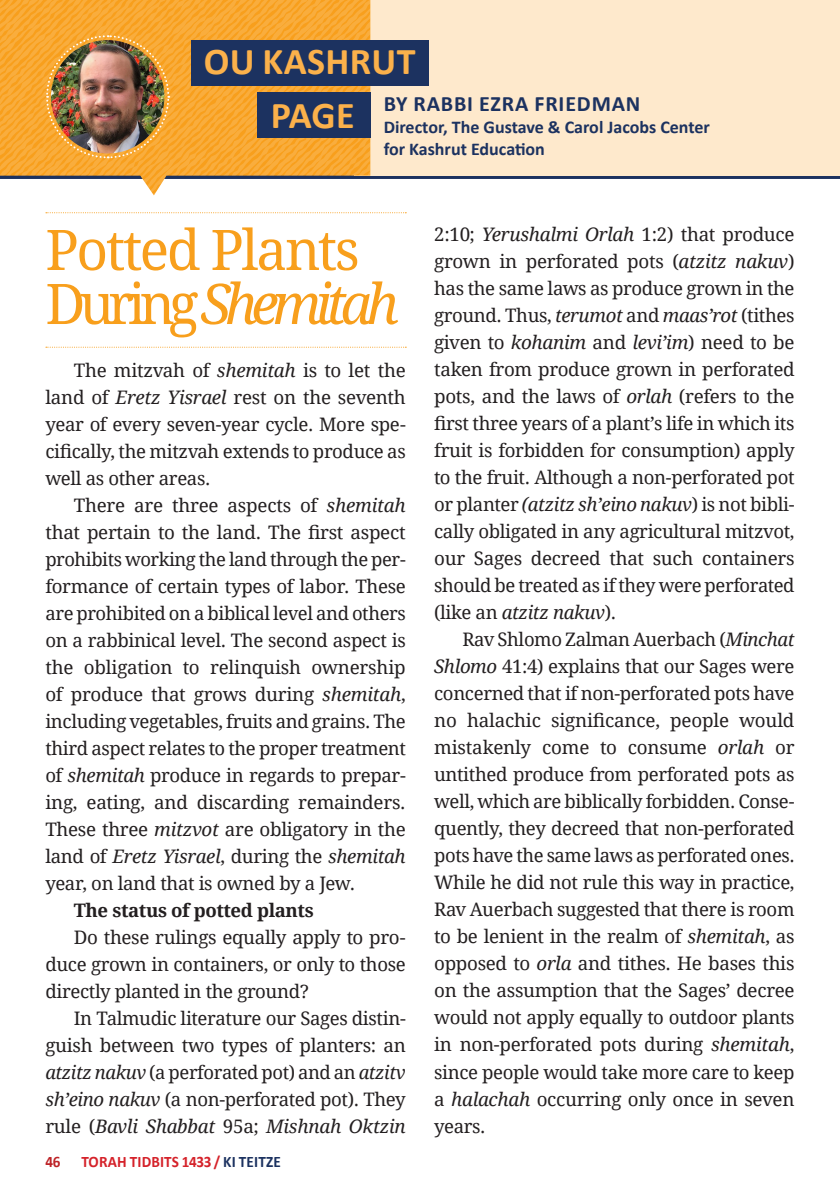
<style>
.page{position:relative;width:840px;height:1191px;background:#fff}
.page>*{position:absolute;margin:0;border:0;box-sizing:border-box;transform-origin:0 0}
.headline{font:56px/54px "Droid Serif";letter-spacing:-.04em;color:#f89f1c}
.t1{font:700 38px "Calibri";letter-spacing:.01em;color:#fbb14b}
.t2{font:700 22px "Calibri";letter-spacing:.04em;color:#1c3260}
.MAIN_TEXT{font:18.6px/27px "Droid Serif";letter-spacing:-.02em;color:#231f20;text-align:justify}
.MAIN_TEXT-2{font:700 18.6px "Droid Serif";letter-spacing:-.02em;color:#231f20}
.t3{font:700 18px "Calibri";color:#1c3260}
.t4{font:700 16px "Calibri";letter-spacing:.01em;color:#d5222a;scale:.95 1}
.s1{font-style:italic}
.s2{color:#bd2327}
.s3{color:#1c3260}
</style>
<div class="page">
<svg style="left:370px;top:175px;width:469px;height:4px;fill:#1f3562"></svg>
<div style="left:354px;top:0;width:485px;height:175px;background:#fee9cc"></div>
<svg style="left:46px;top:212px;width:360px;height:1px"></svg>
<svg style="left:46px;top:347px;width:360px;height:1px"></svg>
<img style="left:0;top:0;width:370px;height:195px">
<div style="left:257px;top:92px;width:113px;height:46px;background:#1c3260"></div>
<div style="left:191px;top:40px;width:238px;height:45px;background:#1c3260"></div>
<p class="t1" style="left:204px;top:35px;width:213px">OU KASHRUT</p>
<p class="t1" style="left:270px;top:88px;width:85px">PAGE</p>
<p class="t2" style="left:383px;top:88px;width:258px">BY RABBI EZRA FRIEDMAN</p>
<p class="t3" style="left:383px;top:114px;width:327px">Director, The Gustave &amp; Carol Jacobs Center</p>
<p class="t3" style="left:383px;top:136px;width:163px">for Kashrut Education</p>
<p class="headline" style="left:45px;top:223px;width:355px">Potted Plants<br>During <span class="s1">Shemitah</span></p>
<p class="MAIN_TEXT" style="left:45px;top:356px;width:362px;text-indent:28px">The mitzvah of <span class="s1">shemitah</span> is to let the land of <span class="s1">Eretz Yisrael</span> rest on the seventh year of every seven-year cycle. More spe&shy;cifically, the mitzvah extends to produce as well as other areas.</p>
<p class="MAIN_TEXT" style="left:45px;top:491px;width:362px;text-indent:28px">There are three aspects of <span class="s1">shemitah </span>that pertain to the land. The first aspect prohibits working the land through the per&shy;formance of certain types of labor. These are prohibited on a biblical level and others on a rabbinical level. The second aspect is the obligation to relinquish ownership of produce that grows during <span class="s1">shemitah</span>, including vegetables, fruits and grains. The third aspect relates to the proper treatment of <span class="s1">shemitah</span> produce in regards to prepar&shy;ing, eating, and discarding remainders.<br>These three <span class="s1">mitzvot</span> are obligatory in the land of <span class="s1">Eretz Yisrael</span>, during the <span class="s1">shemitah </span>year, on land that is owned by a Jew.</p>
<p class="MAIN_TEXT-2" style="left:74px;top:898px;width:241px">The status of potted plants</p>
<p class="MAIN_TEXT" style="left:45px;top:923px;width:361px;text-indent:28px">Do these rulings equally apply to pro&shy;duce grown in containers, or only to those directly planted in the ground?</p>
<p class="MAIN_TEXT" style="left:45px;top:1004px;width:362px;text-indent:28px">In Talmudic literature our Sages distin&shy;guish between two types of planters: an <span class="s1">atzitz nakuv</span> (a perforated pot) and an <span class="s1">atzitv sh’eino nakuv</span> (a non-perforated pot). They rule (<span class="s1">Bavli Shabbat</span> 95a; <span class="s1">Mishnah Oktzin</span></p>
<p class="t4" style="left:45px;top:1150px;width:249px"><span class="s2">46</span> TORAH TIDBITS 1433 / <span class="s3">KI TEITZE</span></p>
<p class="MAIN_TEXT" style="left:434px;top:221px;width:362px">2:10; <span class="s1">Yerushalmi Orlah</span> 1:2) that produce grown in perforated pots (<span class="s1">atzitz nakuv</span>) has the same laws as produce grown in the ground. Thus, <span class="s1">terumot</span> and <span class="s1">maas’rot</span> (tithes given to <span class="s1">kohanim</span> and <span class="s1">levi’im</span>) need to be taken from produce grown in perforated pots, and the laws of <span class="s1">orlah</span> (refers to the first three years of a plant’s life in which its fruit is forbidden for consumption) apply to the fruit. Although a non-perforated pot or planter <span class="s1">(atzitz sh’eino nakuv</span>) is not bibli&shy;cally obligated in any agricultural mitzvot, our Sages decreed that such containers should be treated as if they were perforated (like an <span class="s1">atzitz nakuv</span>).</p>
<p class="MAIN_TEXT" style="left:434px;top:626px;width:362px;text-indent:28px">Rav Shlomo Zalman Auerbach (<span class="s1">Minchat Shlomo</span> 41:4) explains that our Sages were concerned that if non-perforated pots have no halachic significance, people would mistakenly come to consume <span class="s1">orlah</span> or untithed produce from perforated pots as well, which are biblically forbidden. Conse&shy;quently, they decreed that non-perforated pots have the same laws as perforated ones.<br>While he did not rule this way in practice, Rav Auerbach suggested that there is room to be lenient in the realm of <span class="s1">shemitah</span>, as opposed to <span class="s1">orla</span> and tithes. He bases this on the assumption that the Sages’ decree would not apply equally to outdoor plants in non-perforated pots during <span class="s1">shemitah</span>, since people would take more care to keep a <span class="s1">halachah</span> occurring only once in seven years.</p>
</div>
